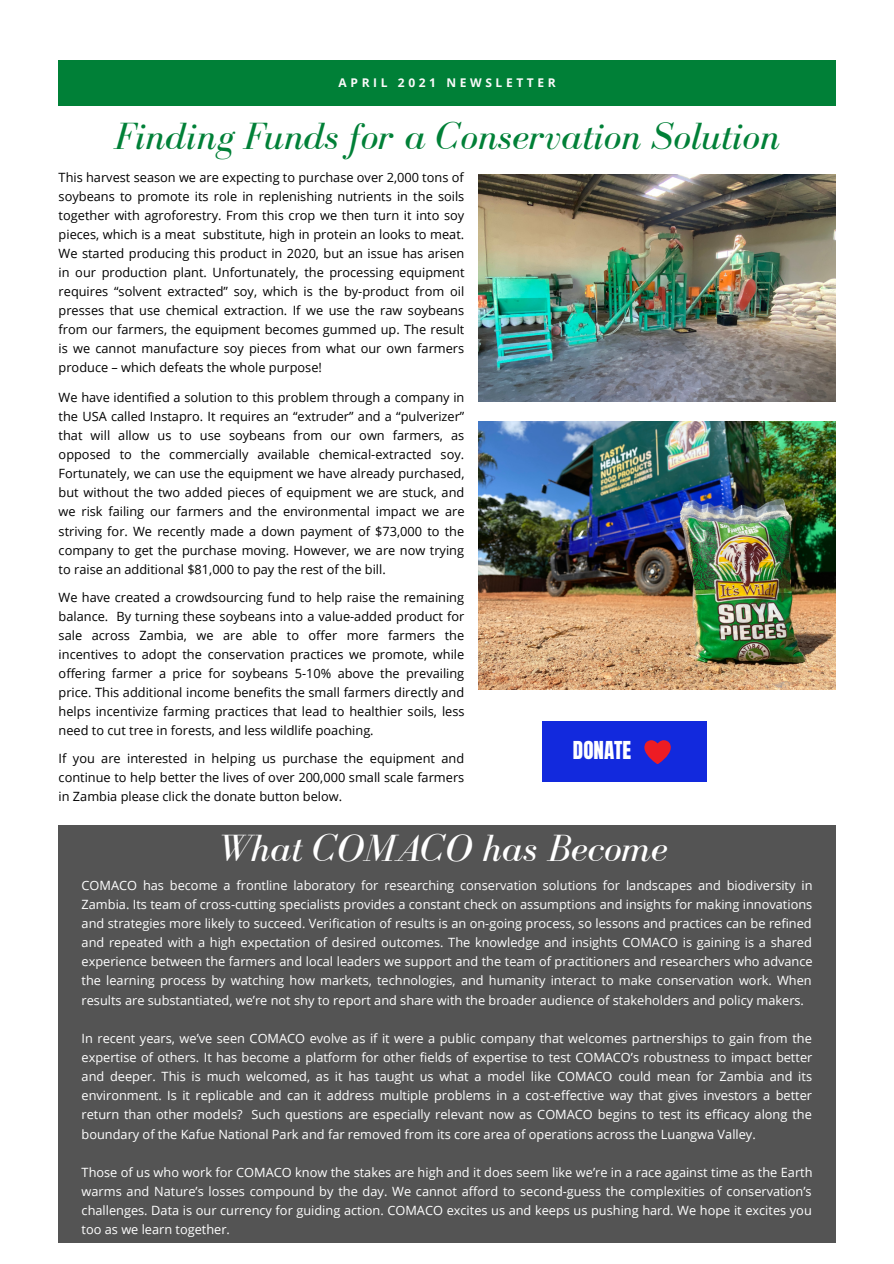
<style>
.page{position:relative;width:894px;height:1264px;background:#fff}
.page>*{position:absolute;margin:0;border:0;box-sizing:border-box;transform-origin:0 0}
.t1{font:italic 39px "Bodoni FLF";color:#008037}
.t2{font:italic 39px "Bodoni FLF";color:#fff}
.t3{font:21px "Anton";color:#fff}
.t4{font:12.75px/19px "Open Sans";color:#000;text-align:justify}
.t5{font:12.75px/19.2px "Open Sans";color:#fff;text-align:justify}
.t6{font:700 12px "Open Sans";letter-spacing:.3em;color:#fafafa}
</style>
<div class="page">
<div style="left:59px;top:60px;width:776px;height:45px;background:#008037"></div>
<div style="left:59px;top:825px;width:776px;height:418px;background:#545454"></div>
<img style="left:478px;top:422px;width:357px;height:267px">
<img style="left:478px;top:174px;width:357px;height:227px">
<div style="left:542px;top:721px;width:165px;height:61px;background:#1229dd"></div>
<svg style="left:644px;top:740px;width:26px;height:23px"></svg>
<p class="t6" style="left:338px;top:74px;width:218px">APRIL 2021 NEWSLETTER</p>
<p class="t1" style="left:114px;top:115px;width:666px">Finding Funds for a Conservation Solution</p>
<p class="t4" style="left:59px;top:167px;width:407px">This harvest season we are expecting to purchase over 2,000 tons of soybeans to promote its role in replenishing nutrients in the soils together with agroforestry. From this crop we then turn it into soy pieces, which is a meat substitute, high in protein an looks to meat.<br>We started producing this product in 2020, but an issue has arisen in our production plant. Unfortunately, the processing equipment requires “solvent extracted” soy, which is the by-product from oil presses that use chemical extraction. If we use the raw soybeans from our farmers, the equipment becomes gummed up. The result is we cannot manufacture soy pieces from what our own farmers produce – which defeats the whole purpose!</p>
<p class="t4" style="left:59px;top:388px;width:407px">We have identified a solution to this problem through a company in the USA called Instapro. It requires an “extruder” and a “pulverizer” that will allow us to use soybeans from our own farmers, as opposed to the commercially available chemical-extracted soy.<br>Fortunately, we can use the equipment we have already purchased, but without the two added pieces of equipment we are stuck, and we risk failing our farmers and the environmental impact we are striving for. We recently made a down payment of $73,000 to the company to get the purchase moving. However, we are now trying to raise an additional $81,000 to pay the rest of the bill.</p>
<p class="t4" style="left:59px;top:587px;width:407px">We have created a crowdsourcing fund to help raise the remaining balance. By turning these soybeans into a value-added product for sale across Zambia, we are able to offer more farmers the incentives to adopt the conservation practices we promote, while offering farmer a price for soybeans 5-10% above the prevailing price. This additional income benefits the small farmers directly and helps incentivize farming practices that lead to healthier soils, less need to cut tree in forests, and less wildlife poaching.</p>
<p class="t4" style="left:59px;top:748px;width:407px">If you are interested in helping us purchase the equipment and continue to help better the lives of over 200,000 small scale farmers in Zambia please click the donate button below.</p>
<p class="t3" style="left:572px;top:735px;width:60px">DONATE</p>
<p class="t2" style="left:217px;top:827px;width:452px">What COMACO has Become</p>
<p class="t5" style="left:82px;top:875px;width:732px">COMACO has become a frontline laboratory for researching conservation solutions for landscapes and biodiversity in Zambia. Its team of cross-cutting specialists provides a constant check on assumptions and insights for making innovations and strategies more likely to succeed. Verification of results is an on-going process, so lessons and practices can be refined and repeated with a high expectation of desired outcomes. The knowledge and insights COMACO is gaining is a shared experience between the farmers and local leaders we support and the team of practitioners and researchers who advance the learning process by watching how markets, technologies, and humanity interact to make conservation work. When results are substantiated, we’re not shy to report and share with the broader audience of stakeholders and policy makers.</p>
<p class="t5" style="left:82px;top:1028px;width:732px">In recent years, we’ve seen COMACO evolve as if it were a public company that welcomes partnerships to gain from the expertise of others. It has become a platform for other fields of expertise to test COMACO’s robustness to impact better and deeper. This is much welcomed, as it has taught us what a model like COMACO could mean for Zambia and its environment. Is it replicable and can it address multiple problems in a cost-effective way that gives investors a better return than other models? Such questions are especially relevant now as COMACO begins to test its efficacy along the boundary of the Kafue National Park and far removed from its core area of operations across the Luangwa Valley.</p>
<p class="t5" style="left:82px;top:1162px;width:732px">Those of us who work for COMACO know the stakes are high and it does seem like we’re in a race against time as the Earth warms and Nature’s losses compound by the day. We cannot afford to second-guess the complexities of conservation’s challenges. Data is our currency for guiding action. COMACO excites us and keeps us pushing hard. We hope it excites you too as we learn together.</p>
</div>
